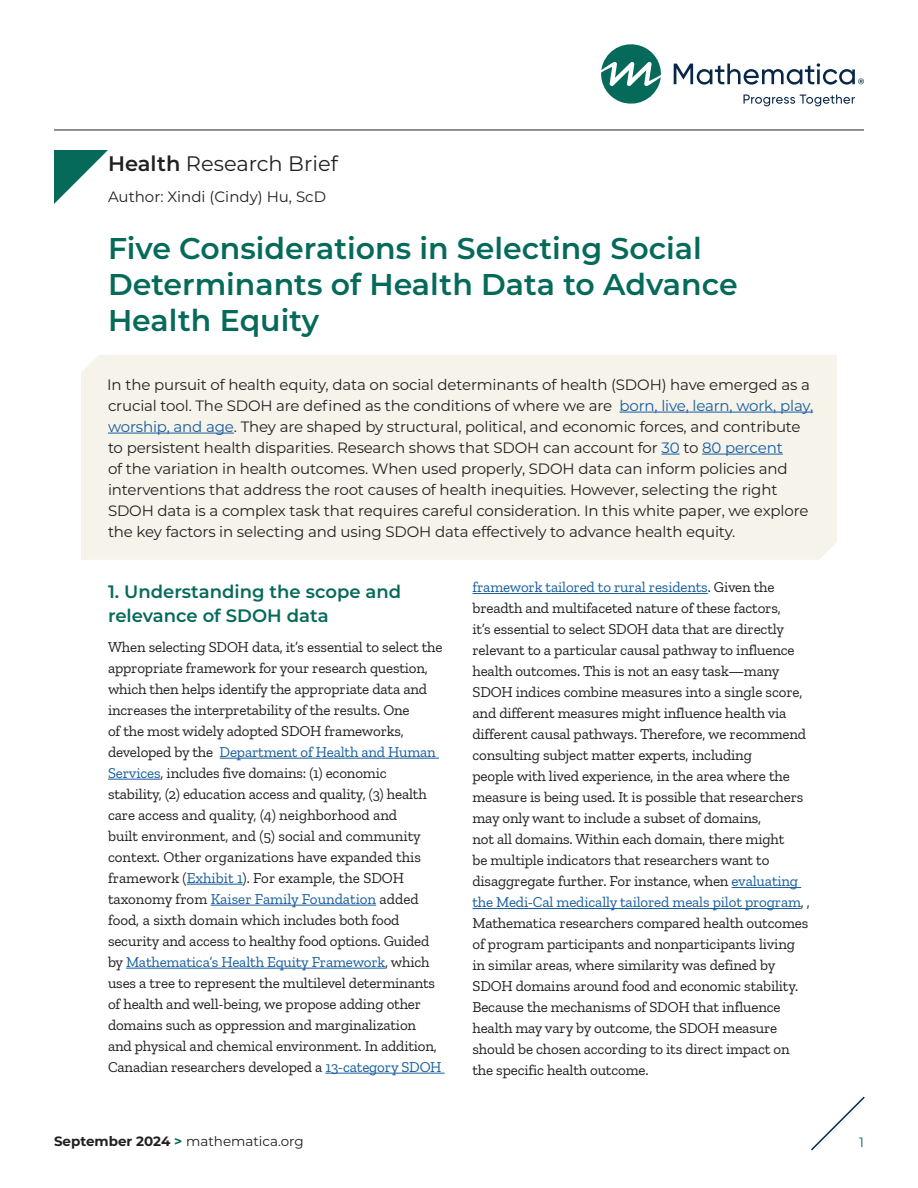
<style>
.page{position:relative;width:918px;height:1188px;background:#fff}
.page>*{position:absolute;margin:0;border:0;box-sizing:border-box;transform-origin:0 0}
.t1{font:600 30px/36px "Montserrat";color:#066a5b}
.Pubinfo_Category{font:21px "Montserrat";color:#231f20}
.t2{font:600 18px/24px "Montserrat";color:#066a5b}
.Paragraph{font:15px/21px "Zilla Slab";letter-spacing:-.01em;color:#231f20}
.Box_text{font:15px/21px "Montserrat";letter-spacing:-.01em;color:#231f20}
.Byline{font:15px "Montserrat";color:#231f20}
.t3{font:13.5px "Montserrat";color:#231f20}
.t4{font:13.5px "Montserrat";color:#066a5b}
.s1{font-weight:600}
.s2{color:#175d9e}
.s3{font-weight:700}
.s4{font-weight:700;color:#066a5b}
</style>
<div class="page">
<svg style="left:811px;top:1096px;width:54px;height:55px"></svg>
<hr style="left:54px;top:130px;width:810px;height:1px;background:#231f20">
<svg style="left:54px;top:150px;width:54px;height:54px"></svg>
<svg style="left:601px;top:44px;width:60px;height:60px"></svg>
<svg style="left:744px;top:95px;width:111px;height:11px"></svg>
<svg style="left:674px;top:63px;width:190px;height:22px"></svg>
<div style="left:81px;top:355px;width:756px;height:205px;background:#f6f3ea"></div>
<hr style="left:620px;top:412px;width:193px;height:1px;background:#175d9e">
<hr style="left:108px;top:433px;width:126px;height:1px;background:#175d9e">
<svg style="left:662px;top:454px;width:18px;height:1px"></svg>
<hr style="left:702px;top:454px;width:81px;height:1px;background:#175d9e">
<hr style="left:220px;top:758px;width:219px;height:1px;background:#175d9e">
<hr style="left:108px;top:779px;width:53px;height:1px;background:#175d9e">
<hr style="left:187px;top:884px;width:56px;height:1px;background:#175d9e">
<hr style="left:211px;top:905px;width:165px;height:1px;background:#175d9e">
<hr style="left:126px;top:968px;width:259px;height:1px;background:#175d9e">
<hr style="left:325px;top:1073px;width:120px;height:1px;background:#175d9e">
<hr style="left:472px;top:593px;width:236px;height:1px;background:#175d9e">
<hr style="left:732px;top:887px;width:69px;height:1px;background:#175d9e">
<hr style="left:472px;top:908px;width:329px;height:1px;background:#175d9e">
<p class="Pubinfo_Category" style="left:108px;top:149px;width:231px"><span class="s1">Health</span> Research Brief</p>
<p class="Byline" style="left:108px;top:186px;width:220px">Author: Xindi (Cindy) Hu, ScD</p>
<p class="t1" style="left:108px;top:229px;width:631px">Five Considerations in Selecting Social<br>Determinants of Health Data to Advance<br>Health Equity</p>
<p class="Box_text" style="left:107px;top:373px;width:707px">In the pursuit of health equity, data on social determinants of health (SDOH) have emerged as a crucial tool. The SDOH are defined as the conditions of where we are <span class="s2">born, live, learn, work, play, worship, and age</span>. They are shaped by structural, political, and economic forces, and contribute to persistent health disparities. Research shows that SDOH can account for <span class="s2">30</span> to <span class="s2">80 percent<br></span>of the variation in health outcomes. When used properly, SDOH data can inform policies and interventions that address the root causes of health inequities. However, selecting the right SDOH data is a complex task that requires careful consideration. In this white paper, we explore the key factors in selecting and using SDOH data effectively to advance health equity.</p>
<h1 class="t2" style="left:108px;top:578px;width:295px">1. Understanding the scope and relevance of SDOH data</h1>
<p class="Paragraph" style="left:108px;top:636px;width:336px">When selecting SDOH data, it’s essential to select the appropriate framework for your research question, which then helps identify the appropriate data and increases the interpretability of the results. One<br>of the most widely adopted SDOH frameworks, developed by the <span class="s2">Department of Health and Human Services</span>, includes five domains: (1) economic stability, (2) education access and quality, (3) health care access and quality, (4) neighborhood and<br>built environment, and (5) social and community context. Other organizations have expanded this framework (<span class="s2">Exhibit 1</span>). For example, the SDOH taxonomy from <span class="s2">Kaiser Family Foundation</span> added food, a sixth domain which includes both food security and access to healthy food options. Guided by <span class="s2">Mathematica’s Health Equity Framework</span>, which uses a tree to represent the multilevel determinants of health and well-being, we propose adding other domains such as oppression and marginalization and physical and chemical environment. In addition, Canadian researchers developed a <span class="s2">13-category SDOH</span></p>
<p class="Paragraph" style="left:472px;top:577px;width:339px"><span class="s2">framework tailored to rural residents</span>. Given the breadth and multifaceted nature of these factors,<br>it’s essential to select SDOH data that are directly relevant to a particular causal pathway to influence health outcomes. This is not an easy task—many SDOH indices combine measures into a single score, and different measures might influence health via different causal pathways. Therefore, we recommend consulting subject matter experts, including<br>people with lived experience, in the area where the measure is being used. It is possible that researchers may only want to include a subset of domains,<br>not all domains. Within each domain, there might<br>be multiple indicators that researchers want to disaggregate further. For instance, when <span class="s2">evaluating the Medi-Cal medically tailored meals pilot program</span>, , Mathematica researchers compared health outcomes of program participants and nonparticipants living in similar areas, where similarity was defined by SDOH domains around food and economic stability.<br>Because the mechanisms of SDOH that influence health may vary by outcome, the SDOH measure should be chosen according to its direct impact on the specific health outcome.</p>
<p class="t3" style="left:54px;top:1132px;width:251px"><span class="s3">September 2024</span> <span class="s4">&gt;</span> mathematica.org</p>
<p class="t4" style="left:859px;top:1133px;width:6px">1</p>
</div>
